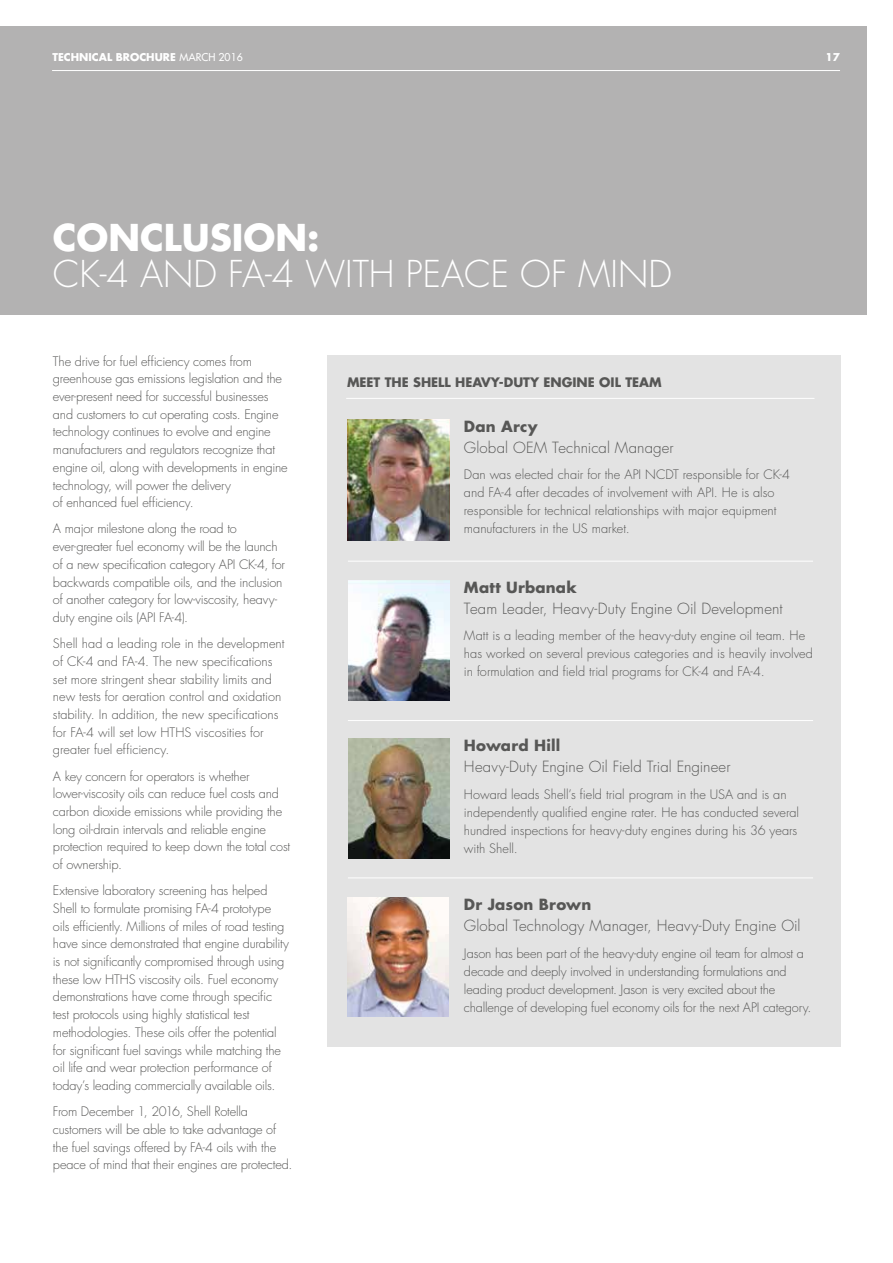
<style>
.page{position:relative;width:893px;height:1263px;background:#fff}
.page>*{position:absolute;margin:0;border:0;box-sizing:border-box;transform-origin:0 0}
.t1{font:300 36px "Futura Std";color:#fff}
.t2{font:700 36px "Futura Std";color:#fff}
.t3{font:300 15px "Futura Std";letter-spacing:.005em;color:#575756}
.t4{font:700 15px "Futura Std";letter-spacing:.015em;color:#575756}
.t5{font:300 12.75px/17.7px "Futura Std";letter-spacing:-.01em;color:#575756}
.t6{font:700 12.75px "Futura Std";color:#575756}
.t7{font:700 10.5px "Futura Std";color:#fff}
.s1{font-weight:500}
</style>
<div class="page">
<div style="left:0;top:26px;width:866px;height:289px;background:#b3b2b2"></div>
<hr style="left:52px;top:70px;width:788px;height:1px;background:#fff">
<div style="left:327px;top:355px;width:514px;height:691px;background:#e3e3e3"></div>
<img style="left:348px;top:420px;width:101px;height:120px">
<img style="left:348px;top:580px;width:101px;height:120px">
<img style="left:348px;top:739px;width:101px;height:120px">
<img style="left:347px;top:897px;width:101px;height:119px">
<hr style="left:348px;top:561px;width:465px;height:1px;background:#fff">
<hr style="left:348px;top:720px;width:465px;height:1px;background:#fff">
<hr style="left:348px;top:877px;width:465px;height:1px;background:#fff">
<hr style="left:346px;top:398px;width:468px;height:1px;background:#fff">
<p class="t7" style="left:53px;top:50px;width:192px">TECHNICAL BROCHURE <span class="s1">MARCH 2016</span></p>
<p class="t7" style="left:826px;top:50px;width:16px">17</p>
<h1 class="t2" style="left:53px;top:214px;width:268px">CONCLUSION:</h1>
<h1 class="t1" style="left:53px;top:252px;width:621px">CK-4 AND FA-4 WITH PEACE OF MIND</h1>
<p class="t5" style="left:53px;top:352px;width:236px">The drive for fuel efficiency comes from greenhouse gas emissions legislation and the ever-present need for successful businesses and customers to cut operating costs. Engine technology continues to evolve and engine manufacturers and regulators recognize that engine oil, along with developments in engine technology, will power the delivery<br>of enhanced fuel efficiency.</p>
<p class="t5" style="left:53px;top:520px;width:234px">A major milestone along the road to ever‑greater fuel economy will be the launch of a new specification category API CK-4, for backwards compatible oils, and the inclusion of another category for low-viscosity, heavy&shy;duty engine oils (API FA-4).</p>
<p class="t5" style="left:53px;top:635px;width:233px">Shell had a leading role in the development of CK-4 and FA-4. The new specifications set more stringent shear stability limits and new tests for aeration control and oxidation stability. In addition, the new specifications for FA-4 will set low HTHS viscosities for greater fuel efficiency.</p>
<p class="t5" style="left:53px;top:767px;width:239px">A key concern for operators is whether lower-viscosity oils can reduce fuel costs and carbon dioxide emissions while providing the long oil-drain intervals and reliable engine protection required to keep down the total cost of ownership.</p>
<p class="t5" style="left:53px;top:882px;width:237px">Extensive laboratory screening has helped Shell to formulate promising FA-4 prototype oils efficiently. Millions of miles of road testing have since demonstrated that engine durability is not significantly compromised through using these low HTHS viscosity oils. Fuel economy demonstrations have come through specific test protocols using highly statistical test methodologies. These oils offer the potential for significant fuel savings while matching the oil life and wear protection performance of today’s leading commercially available oils.</p>
<p class="t5" style="left:53px;top:1103px;width:241px">From December 1, 2016, Shell Rotella customers will be able to take advantage of the fuel savings offered by FA-4 oils with the peace of mind that their engines are protected.</p>
<p class="t6" style="left:347px;top:374px;width:316px">MEET THE SHELL HEAVY-DUTY ENGINE OIL TEAM</p>
<p class="t4" style="left:464px;top:416px;width:75px">Dan Arcy</p>
<p class="t3" style="left:464px;top:438px;width:211px">Global OEM Technical Manager</p>
<p class="t5" style="left:464px;top:466px;width:328px">Dan was elected chair for the API NCDT responsible for CK-4 and FA-4 after decades of involvement with API. He is also responsible for technical relationships with major equipment manufacturers in the US market.</p>
<p class="t4" style="left:464px;top:577px;width:114px">Matt Urbanak</p>
<p class="t3" style="left:464px;top:599px;width:320px">Team Leader, Heavy-Duty Engine Oil Development</p>
<p class="t5" style="left:464px;top:627px;width:351px">Matt is a leading member of the heavy-duty engine oil team. He has worked on several previous categories and is heavily involved in formulation and field trial programs for CK-4 and FA-4.</p>
<p class="t4" style="left:464px;top:736px;width:98px">Howard Hill</p>
<p class="t3" style="left:464px;top:758px;width:268px">Heavy-Duty Engine Oil Field Trial Engineer</p>
<p class="t5" style="left:464px;top:785px;width:337px">Howard leads Shell’s field trial program in the USA and is an independently qualified engine rater. He has conducted several hundred inspections for heavy-duty engines during his 36 years with Shell.</p>
<p class="t4" style="left:464px;top:894px;width:129px">Dr Jason Brown</p>
<p class="t3" style="left:464px;top:917px;width:338px">Global Technology Manager, Heavy-Duty Engine Oil</p>
<p class="t5" style="left:464px;top:944px;width:349px">Jason has been part of the heavy-duty engine oil team for almost a decade and deeply involved in understanding formulations and leading product development. Jason is very excited about the challenge of developing fuel economy oils for the next API category.</p>
</div>
